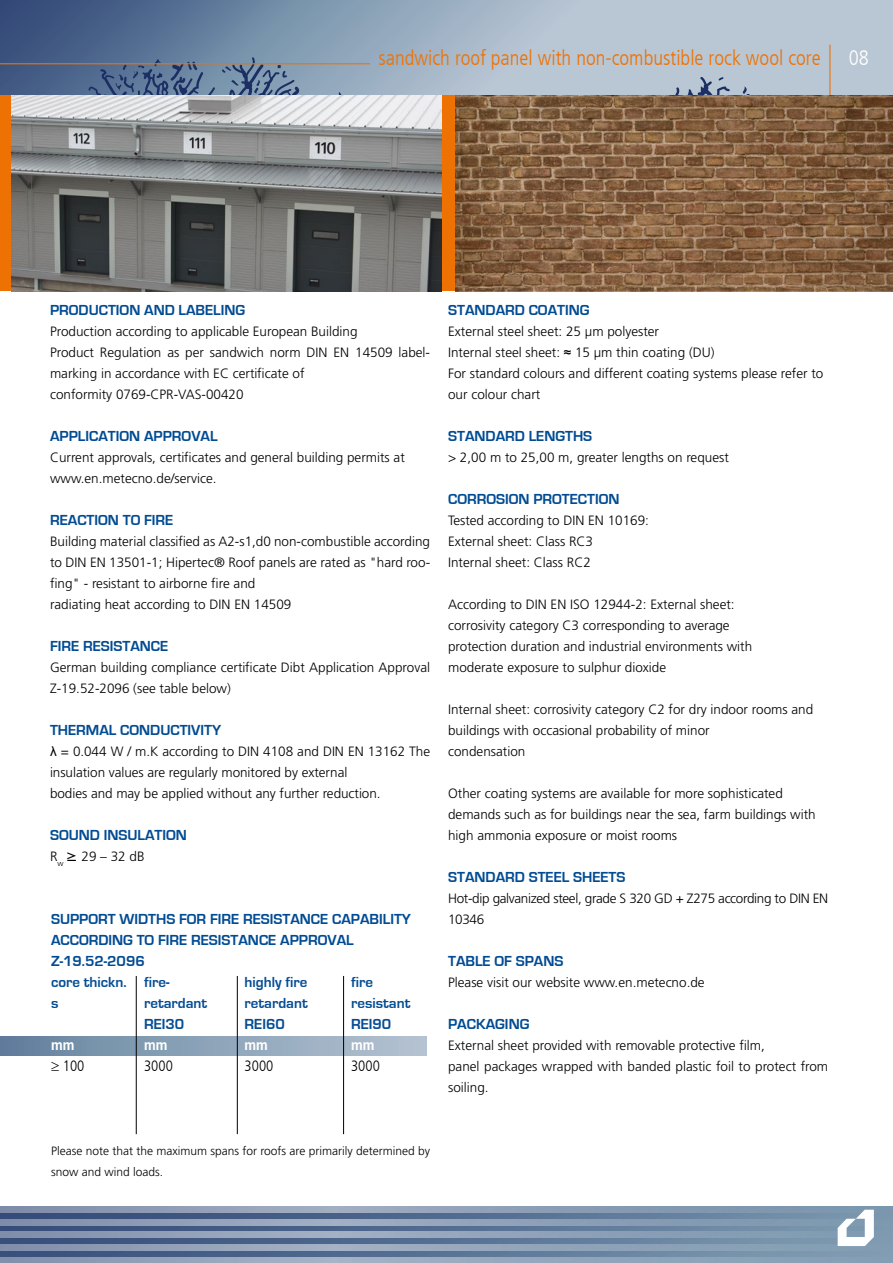
<style>
.page{position:relative;width:893px;height:1263px;background:#fff}
.page>*{position:absolute;margin:0;border:0;box-sizing:border-box;transform-origin:0 0}
.t1{font:300 condensed 21px "Frutiger LT";color:#ee7203}
.t2{font:300 condensed 21px "Frutiger LT";color:#fff}
.t3{font:700 15px/21px "Eurostile";color:#004b93}
.t4{font:700 15px "Eurostile";color:#044c94}
.t5{font:300 condensed 15px "Frutiger LT";color:#000}
.t6{font:700 condensed 15px "Frutiger LT Std";color:#fff}
.t7{font:300 13.5px/21px "Frutiger LT Pro";color:#000}
.t8{font:300 13.5px/21px "Frutiger LT Pro";letter-spacing:-.025em;color:#000}
.t9{font:300 12px/21px "Frutiger LT Pro";color:#000}
.s1{font-family:"Arial";font-weight:400}
.s2{font-family:"Lucida Grande";font-weight:400;font-size:15px}
</style>
<div class="page">
<div style="left:0;top:0;width:893px;height:96px;background:#b9c6d4"></div>
<svg style="left:0;top:0;width:824px;height:96px"></svg>
<svg style="left:0;top:1213px;width:893px;height:44px;background:#5d7597"></svg>
<svg style="left:0;top:1206px;width:893px;height:7px;background:#8b9db5"></svg>
<svg style="left:0;top:1219px;width:893px;height:6px;background:#8d9eb6"></svg>
<svg style="left:0;top:1232px;width:893px;height:6px;background:#8fa0b7"></svg>
<svg style="left:0;top:1244px;width:893px;height:6px;background:#90a2b8"></svg>
<svg style="left:0;top:1257px;width:893px;height:6px;background:#92a4ba"></svg>
<div style="left:0;top:96px;width:893px;height:195px;background:#ee7203"></div>
<div style="left:0;top:1036px;width:440px;height:20px;background:linear-gradient(to right,#63829e,#b8c6d4)"></div>
<hr style="left:829px;top:45px;width:1px;height:78px;background:#ee7203">
<hr style="left:0;top:63px;width:370px;height:1px;background:#ee7203">
<div style="left:428px;top:1023px;width:20px;height:97px;background:#fff"></div>
<hr style="left:136px;top:976px;width:1px;height:158px;background:#000">
<hr style="left:237px;top:976px;width:1px;height:158px;background:#000">
<hr style="left:343px;top:976px;width:1px;height:158px;background:#000">
<svg style="left:838px;top:1210px;width:36px;height:36px"></svg>
<img style="left:455px;top:96px;width:438px;height:195px">
<img style="left:11px;top:96px;width:430px;height:195px">
<h1 class="t1" style="left:378px;top:45px;width:444px">sandwich roof panel with non-combustible rock wool core</h1>
<h1 class="t2" style="left:849px;top:45px;width:22px">08</h1>
<p class="t3" style="left:50px;top:300px;width:197px">PRODUCTION AND LABELING</p>
<p class="t7" style="left:50px;top:321px;width:382px">Production according to applicable European Building<br>Product Regulation as per sandwich norm DIN EN 14509 label&shy;marking in accordance with EC certificate of<br>conformity 0769-CPR-VAS-00420</p>
<p class="t3" style="left:50px;top:426px;width:169px">APPLICATION APPROVAL</p>
<p class="t7" style="left:50px;top:447px;width:356px">Current approvals, certificates and general building permits at www.en.metecno.de/service.</p>
<p class="t3" style="left:50px;top:510px;width:125px">REACTION TO FIRE</p>
<p class="t7" style="left:50px;top:531px;width:382px">Building material classified as A2-s1,d0 non-combustible according to DIN EN 13501-1; Hipertec® Roof panels are rated as "hard roo&shy;fing" - resistant to airborne fire and<br>radiating heat according to DIN EN 14509</p>
<p class="t3" style="left:50px;top:636px;width:120px">FIRE RESISTANCE</p>
<p class="t7" style="left:50px;top:657px;width:382px">German building compliance certificate Dibt Application Approval<br>Z-19.52-2096 (see table below)</p>
<p class="t3" style="left:50px;top:720px;width:173px">THERMAL CONDUCTIVITY</p>
<p class="t7" style="left:50px;top:741px;width:382px"><span class="s1">λ</span> = 0.044 W / m.K according to DIN 4108 and DIN EN 13162 The insulation values are regularly monitored by external<br>bodies and may be applied without any further reduction.</p>
<p class="t3" style="left:50px;top:825px;width:138px">SOUND INSULATION</p>
<p class="t7" style="left:50px;top:846px;width:96px">R<sub>w</sub> <span class="s2">≥</span> 29 – 32 dB</p>
<p class="t3" style="left:51px;top:909px;width:362px">SUPPORT WIDTHS FOR FIRE RESISTANCE CAPABILITY<br>ACCORDING TO FIRE RESISTANCE APPROVAL<br>Z-19.52-2096</p>
<p class="t4" style="left:51px;top:974px;width:120px">core thickn. fire-</p>
<p class="t4" style="left:245px;top:974px;width:64px">highly fire</p>
<p class="t4" style="left:351px;top:974px;width:23px">fire</p>
<p class="t4" style="left:51px;top:995px;width:9px">s</p>
<p class="t4" style="left:144px;top:995px;width:65px">retardant</p>
<p class="t4" style="left:245px;top:995px;width:65px">retardant</p>
<p class="t4" style="left:351px;top:995px;width:61px">resistant</p>
<p class="t4" style="left:144px;top:1016px;width:42px">REI30</p>
<p class="t4" style="left:245px;top:1016px;width:42px">REI60</p>
<p class="t4" style="left:351px;top:1016px;width:42px">REI90</p>
<p class="t6" style="left:51px;top:1036px;width:25px">mm</p>
<p class="t6" style="left:144px;top:1036px;width:25px">mm</p>
<p class="t6" style="left:245px;top:1036px;width:25px">mm</p>
<p class="t6" style="left:351px;top:1036px;width:25px">mm</p>
<p class="t5" style="left:51px;top:1057px;width:35px">≥ 100</p>
<p class="t5" style="left:144px;top:1057px;width:30px">3000</p>
<p class="t5" style="left:245px;top:1057px;width:30px">3000</p>
<p class="t5" style="left:351px;top:1057px;width:30px">3000</p>
<p class="t3" style="left:448px;top:300px;width:143px">STANDARD COATING</p>
<p class="t7" style="left:448px;top:321px;width:377px">External steel sheet: 25 µm polyester<br>Internal steel sheet: <span class="s1">≈</span> 15 µm thin coating (DU)<br>For standard colours and different coating systems please refer to our colour chart</p>
<p class="t3" style="left:448px;top:426px;width:146px">STANDARD LENGTHS</p>
<p class="t7" style="left:448px;top:447px;width:282px">&gt; 2,00 m to 25,00 m, greater lengths on request</p>
<p class="t3" style="left:448px;top:489px;width:173px">CORROSION PROTECTION</p>
<p class="t7" style="left:448px;top:510px;width:202px">Tested according to DIN EN 10169:<br>External sheet: Class RC3<br>Internal sheet: Class RC2</p>
<p class="t7" style="left:448px;top:594px;width:306px">According to DIN EN ISO 12944-2: External sheet: corrosivity category C3 corresponding to average protection duration and industrial environments with moderate exposure to sulphur dioxide</p>
<p class="t7" style="left:448px;top:699px;width:367px">Internal sheet: corrosivity category C2 for dry indoor rooms and buildings with occasional probability of minor<br>condensation</p>
<p class="t7" style="left:448px;top:783px;width:369px">Other coating systems are available for more sophisticated demands such as for buildings near the sea, farm buildings with high ammonia exposure or moist rooms</p>
<p class="t3" style="left:448px;top:867px;width:179px">STANDARD STEEL SHEETS</p>
<p class="t8" style="left:448px;top:888px;width:382px">Hot-dip galvanized steel, grade S 320 GD + Z275 according to DIN EN<br>10346</p>
<p class="t3" style="left:448px;top:951px;width:117px">TABLE OF SPANS</p>
<p class="t7" style="left:448px;top:972px;width:258px">Please visit our website www.en.metecno.de</p>
<p class="t3" style="left:448px;top:1014px;width:83px">PACKAGING</p>
<p class="t7" style="left:448px;top:1035px;width:382px">External sheet provided with removable protective film,<br>panel packages wrapped with banded plastic foil to protect from soiling.</p>
<p class="t9" style="left:51px;top:1140px;width:380px">Please note that the maximum spans for roofs are primarily determined by snow and wind loads.</p>
</div>
